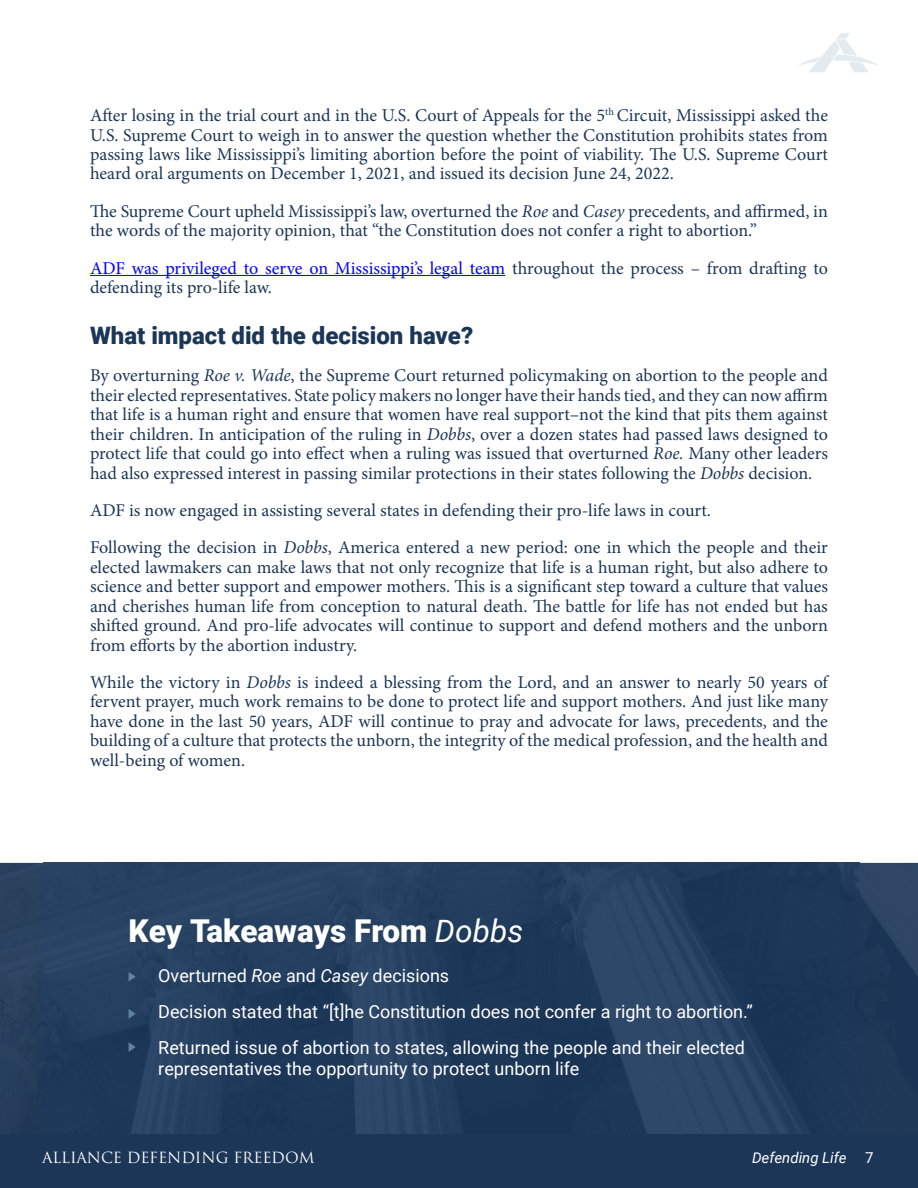
<style>
.page{position:relative;width:918px;height:1188px;background:#fff}
.page>*{position:absolute;margin:0;border:0;box-sizing:border-box;transform-origin:0 0}
.t1{font:900 31.5px "Roboto";color:#fff}
.SUBTITLE{font:900 24px "Roboto";color:#1c3657}
.Body_Text{font:18px/19.5px "Minion Pro";letter-spacing:-.005em;color:#1c3657;text-align:justify}
.t2{font:18px/36px "Roboto";color:#fff}
.t3{font:15px "Trajan Pro 3";letter-spacing:-.01em;color:#fff}
.t4{font:italic 15px "Roboto";color:#fff}
.s1{font-style:italic}
.s2{color:#00f}
.s3{font-weight:400;font-style:italic}
.s4{font-style:normal}
</style>
<div class="page">
<div style="left:0;top:1134px;width:918px;height:54px;background:#1c3657"></div>
<svg style="left:799px;top:33px;width:79px;height:39px"></svg>
<hr style="left:90px;top:275px;width:415px;height:1px;background:#00f">
<img style="left:0;top:863px;width:918px;height:271px">
<img style="left:43px;top:863px;width:817px;height:271px">
<svg style="left:129px;top:972px;width:7px;height:10px"></svg>
<svg style="left:129px;top:1009px;width:7px;height:10px"></svg>
<svg style="left:129px;top:1042px;width:7px;height:10px"></svg>
<p class="Body_Text" style="left:90px;top:106px;width:740px">After losing in the trial court and in the U.S. Court of Appeals for the 5<sup>th</sup> Circuit, Mississippi asked the U.S. Supreme Court to weigh in to answer the question whether the Constitution prohibits states from passing laws like Mississippi’s limiting abortion before the point of viability. The U.S. Supreme Court heard oral arguments on December 1, 2021, and issued its decision June 24, 2022.</p>
<p class="Body_Text" style="left:90px;top:201px;width:739px">The Supreme Court upheld Mississippi’s law, overturned the <span class="s1">Roe</span> and <span class="s1">Casey</span> precedents, and affirmed, in the words of the majority opinion, that “the Constitution does not confer a right to abortion.”</p>
<p class="Body_Text" style="left:90px;top:258px;width:739px"><span class="s2">ADF was privileged to serve on Mississippi’s legal team</span> throughout the process – from drafting to defending its pro-life law.</p>
<p class="SUBTITLE" style="left:90px;top:319px;width:385px">What impact did the decision have?</p>
<p class="Body_Text" style="left:90px;top:366px;width:740px">By overturning <span class="s1">Roe v. Wade</span>, the Supreme Court returned policymaking on abortion to the people and their elected representatives. State policy makers no longer have their hands tied, and they can now affirm that life is a human right and ensure that women have real support–not the kind that pits them against their children. In anticipation of the ruling in <span class="s1">Dobbs</span>, over a dozen states had passed laws designed to protect life that could go into effect when a ruling was issued that overturned <span class="s1">Roe.</span> Many other leaders had also expressed interest in passing similar protections in their states following the <span class="s1">Dobbs</span> decision.</p>
<p class="Body_Text" style="left:90px;top:501px;width:623px">ADF is now engaged in assisting several states in defending their pro-life laws in court.</p>
<p class="Body_Text" style="left:90px;top:538px;width:740px">Following the decision in <span class="s1">Dobbs</span>, America entered a new period: one in which the people and their elected lawmakers can make laws that not only recognize that life is a human right, but also adhere to science and better support and empower mothers. This is a significant step toward a culture that values and cherishes human life from conception to natural death. The battle for life has not ended but has shifted ground. And pro-life advocates will continue to support and defend mothers and the unborn from efforts by the abortion industry.</p>
<p class="Body_Text" style="left:90px;top:673px;width:740px">While the victory in <span class="s1">Dobbs</span> is indeed a blessing from the Lord, and an answer to nearly 50 years of fervent prayer, much work remains to be done to protect life and support mothers. And just like many have done in the last 50 years, ADF will continue to pray and advocate for laws, precedents, and the building of a culture that protects the unborn, the integrity of the medical profession, and the health and well-being of women.</p>
<h1 class="t1" style="left:129px;top:909px;width:396px">Key Takeaways From <span class="s3">Dobbs</span></h1>
<p class="t2" style="left:158px;top:957px;width:596px">Overturned <span class="s1">Roe</span> and <span class="s1">Casey</span> decisions<br>Decision stated that “[t]he Constitution does not confer a right to abortion.”<br>Returned issue of abortion to states, allowing the people and their elected</p>
<p class="t2" style="left:158px;top:1050px;width:423px">representatives the opportunity to protect unborn life</p>
<p class="t3" style="left:42px;top:1147px;width:274px">ALLIANCE DEFENDING FREEDOM</p>
<p class="t4" style="left:752px;top:1147px;width:123px">Defending Life <span class="s4">7</span></p>
</div>
